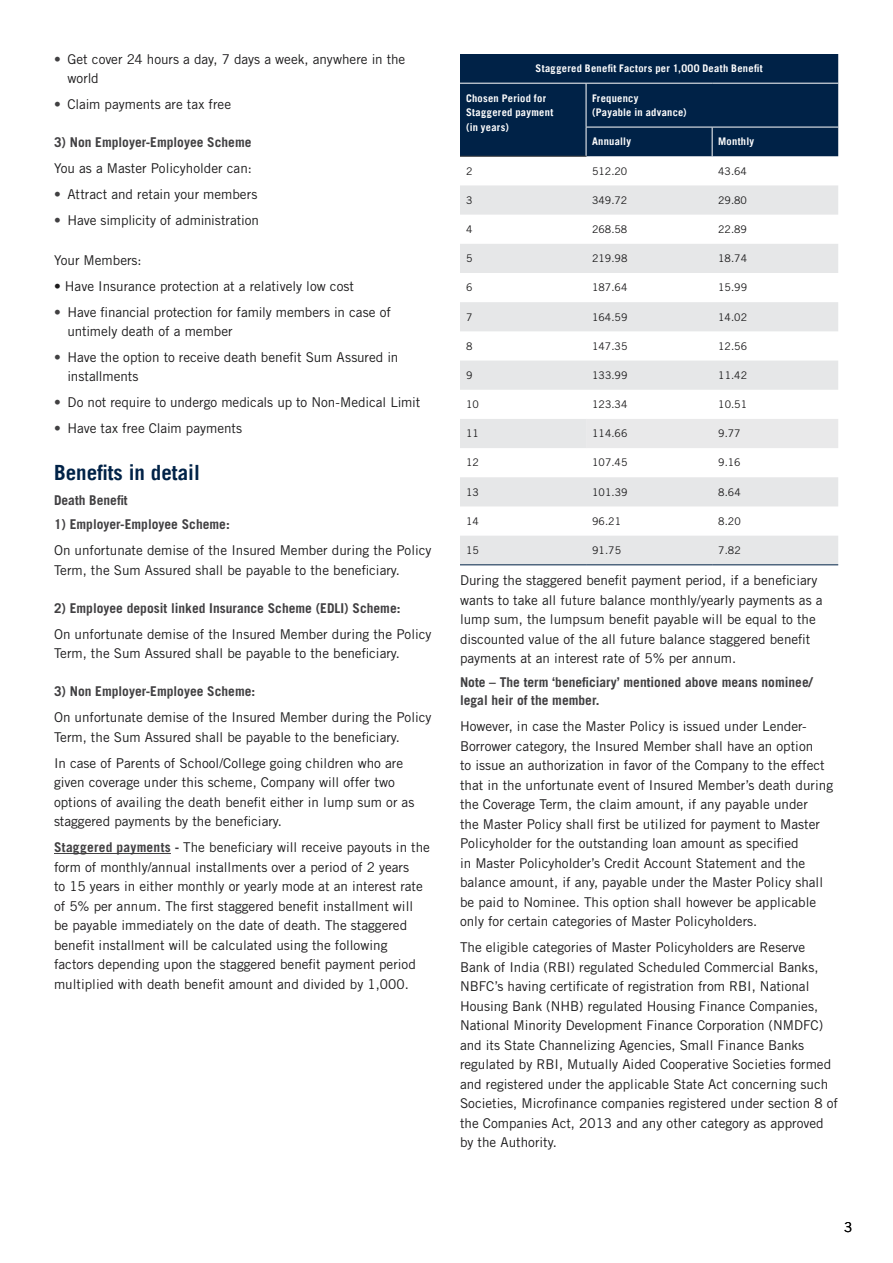
<style>
.page{position:relative;width:893px;height:1263px;background:#fff}
.page>*{position:absolute;margin:0;border:0;box-sizing:border-box;transform-origin:0 0}
.t1{font:700 21px "Trade Gothic LT";color:#002247}
.t2{font:13.5px/19.5px "Trade Gothic LT Std";color:#1c1b1c}
.t3{font:700 13.5px/18px "Trade Gothic LT Std";color:#414042}
.t4{font:13.5px "Trade Gothic LT";color:#000}
.t5{font:10.5px "Trade Gothic LT Std";color:#1c1b1c}
.t6{font:700 10.5px/14.7px "Trade Gothic LT";letter-spacing:.025em;color:#fff}
.s1{font-weight:700;color:#414042}
</style>
<div class="page">
<hr style="left:54px;top:853px;width:117px;height:1px;background:#414042">
<svg style="left:460px;top:185px;width:378px;height:379px;fill:#eceded"></svg>
<div style="left:586px;top:419px;width:252px;height:29px;background:#e9e9ea"></div>
<hr style="left:460px;top:156px;width:126px;height:1px;background:#414042">
<hr style="left:460px;top:564px;width:126px;height:1px;background:#002247">
<hr style="left:586px;top:564px;width:126px;height:1px;background:#002247">
<hr style="left:712px;top:564px;width:126px;height:1px;background:#002247">
<div style="left:460px;top:54px;width:378px;height:102px;background:#002247"></div>
<p class="t2" style="left:68px;top:49px;width:339px;text-indent:-14px"><span class="s1">•</span> Get cover 24 hours a day, 7 days a week, anywhere in the world</p>
<p class="t2" style="left:54px;top:94px;width:179px"><span class="s1">•</span> Claim payments are tax free</p>
<p class="t3" style="left:54px;top:133px;width:199px">3) Non Employer-Employee Scheme</p>
<p class="t2" style="left:54px;top:159px;width:199px">You as a Master Policyholder can:</p>
<p class="t2" style="left:54px;top:184px;width:205px"><span class="s1">•</span> Attract and retain your members</p>
<p class="t2" style="left:54px;top:210px;width:206px"><span class="s1">•</span> Have simplicity of administration</p>
<p class="t2" style="left:54px;top:250px;width:89px">Your Members:</p>
<p class="t2" style="left:54px;top:276px;width:301px">• Have Insurance protection at a relatively low cost</p>
<p class="t2" style="left:68px;top:302px;width:325px;text-indent:-14px"><span class="s1">•</span> Have financial protection for family members in case of untimely death of a member</p>
<p class="t2" style="left:68px;top:347px;width:332px;text-indent:-14px"><span class="s1">•</span> Have the option to receive death benefit Sum Assured in installments</p>
<p class="t2" style="left:54px;top:393px;width:368px"><span class="s1">•</span> Do not require to undergo medicals up to Non-Medical Limit</p>
<p class="t2" style="left:54px;top:418px;width:190px"><span class="s1">•</span> Have tax free Claim payments</p>
<h1 class="t1" style="left:54px;top:460px;width:147px">Benefits in detail</h1>
<p class="t3" style="left:54px;top:491px;width:75px">Death Benefit</p>
<p class="t3" style="left:54px;top:515px;width:177px">1) Employer-Employee Scheme:</p>
<p class="t2" style="left:54px;top:540px;width:379px">On unfortunate demise of the Insured Member during the Policy<br>Term, the Sum Assured shall be payable to the beneficiary.</p>
<p class="t3" style="left:54px;top:599px;width:348px">2) Employee deposit linked Insurance Scheme (EDLI) Scheme:</p>
<p class="t2" style="left:54px;top:624px;width:379px">On unfortunate demise of the Insured Member during the Policy<br>Term, the Sum Assured shall be payable to the beneficiary.</p>
<p class="t3" style="left:54px;top:682px;width:203px">3) Non Employer-Employee Scheme:</p>
<p class="t2" style="left:54px;top:708px;width:379px">On unfortunate demise of the Insured Member during the Policy<br>Term, the Sum Assured shall be payable to the beneficiary.</p>
<p class="t2" style="left:54px;top:753px;width:362px">In case of Parents of School/College going children who are given coverage under this scheme, Company will offer two options of availing the death benefit either in lump sum or as staggered payments by the beneficiary.</p>
<p class="t2" style="left:54px;top:837px;width:378px"><span class="s1">Staggered payments -</span> The beneficiary will receive payouts in the form of monthly/annual installments over a period of 2 years<br>to 15 years in either monthly or yearly mode at an interest rate of 5% per annum. The first staggered benefit installment will be payable immediately on the date of death. The staggered benefit installment will be calculated using the following factors depending upon the staggered benefit payment period multiplied with death benefit amount and divided by 1,000.</p>
<p class="t6" style="left:536px;top:61px;width:229px">Staggered Benefit Factors per 1,000 Death Benefit</p>
<p class="t6" style="left:466px;top:90px;width:89px">Chosen Period for<br>Staggered payment (in years)</p>
<p class="t6" style="left:592px;top:90px;width:96px">Frequency<br>(Payable in advance)</p>
<p class="t6" style="left:592px;top:134px;width:40px">Annually</p>
<p class="t6" style="left:718px;top:134px;width:38px">Monthly</p>
<p class="t5" style="left:466px;top:165px;width:8px">2</p>
<p class="t5" style="left:592px;top:165px;width:37px">512.20</p>
<p class="t5" style="left:718px;top:165px;width:30px">43.64</p>
<p class="t5" style="left:466px;top:194px;width:8px">3</p>
<p class="t5" style="left:592px;top:194px;width:37px">349.72</p>
<p class="t5" style="left:718px;top:194px;width:30px">29.80</p>
<p class="t5" style="left:466px;top:223px;width:8px">4</p>
<p class="t5" style="left:592px;top:223px;width:37px">268.58</p>
<p class="t5" style="left:718px;top:223px;width:30px">22.89</p>
<p class="t5" style="left:466px;top:252px;width:8px">5</p>
<p class="t5" style="left:592px;top:252px;width:37px">219.98</p>
<p class="t5" style="left:718px;top:252px;width:30px">18.74</p>
<p class="t5" style="left:466px;top:281px;width:8px">6</p>
<p class="t5" style="left:592px;top:281px;width:37px">187.64</p>
<p class="t5" style="left:718px;top:281px;width:30px">15.99</p>
<p class="t5" style="left:466px;top:310px;width:8px">7</p>
<p class="t5" style="left:592px;top:310px;width:37px">164.59</p>
<p class="t5" style="left:718px;top:310px;width:30px">14.02</p>
<p class="t5" style="left:466px;top:340px;width:8px">8</p>
<p class="t5" style="left:592px;top:340px;width:37px">147.35</p>
<p class="t5" style="left:718px;top:340px;width:30px">12.56</p>
<p class="t5" style="left:466px;top:369px;width:8px">9</p>
<p class="t5" style="left:592px;top:369px;width:37px">133.99</p>
<p class="t5" style="left:718px;top:369px;width:30px">11.42</p>
<p class="t5" style="left:466px;top:398px;width:14px">10</p>
<p class="t5" style="left:592px;top:398px;width:37px">123.34</p>
<p class="t5" style="left:718px;top:398px;width:30px">10.51</p>
<p class="t5" style="left:466px;top:427px;width:14px">11</p>
<p class="t5" style="left:592px;top:427px;width:37px">114.66</p>
<p class="t5" style="left:718px;top:427px;width:24px">9.77</p>
<p class="t5" style="left:466px;top:456px;width:14px">12</p>
<p class="t5" style="left:592px;top:456px;width:37px">107.45</p>
<p class="t5" style="left:718px;top:456px;width:24px">9.16</p>
<p class="t5" style="left:466px;top:486px;width:14px">13</p>
<p class="t5" style="left:592px;top:486px;width:37px">101.39</p>
<p class="t5" style="left:718px;top:486px;width:24px">8.64</p>
<p class="t5" style="left:466px;top:515px;width:14px">14</p>
<p class="t5" style="left:592px;top:515px;width:30px">96.21</p>
<p class="t5" style="left:718px;top:515px;width:24px">8.20</p>
<p class="t5" style="left:466px;top:544px;width:14px">15</p>
<p class="t5" style="left:592px;top:544px;width:30px">91.75</p>
<p class="t5" style="left:718px;top:544px;width:24px">7.82</p>
<p class="t2" style="left:460px;top:570px;width:364px">During the staggered benefit payment period, if a beneficiary wants to take all future balance monthly/yearly payments as a lump sum, the lumpsum benefit payable will be equal to the discounted value of the all future balance staggered benefit payments at an interest rate of 5% per annum.</p>
<p class="t3" style="left:460px;top:673px;width:354px">Note – The term ‘beneficiary’ mentioned above means nominee/ legal heir of the member.</p>
<p class="t2" style="left:460px;top:717px;width:375px">However, in case the Master Policy is issued under Lender-Borrower category, the Insured Member shall have an option<br>to issue an authorization in favor of the Company to the effect that in the unfortunate event of Insured Member’s death during the Coverage Term, the claim amount, if any payable under<br>the Master Policy shall first be utilized for payment to Master Policyholder for the outstanding loan amount as specified<br>in Master Policyholder’s Credit Account Statement and the balance amount, if any, payable under the Master Policy shall be paid to Nominee. This option shall however be applicable only for certain categories of Master Policyholders.</p>
<p class="t2" style="left:460px;top:937px;width:379px">The eligible categories of Master Policyholders are Reserve Bank of India (RBI) regulated Scheduled Commercial Banks, NBFC’s having certificate of registration from RBI, National Housing Bank (NHB) regulated Housing Finance Companies, National Minority Development Finance Corporation (NMDFC) and its State Channelizing Agencies, Small Finance Banks regulated by RBI, Mutually Aided Cooperative Societies formed and registered under the applicable State Act concerning such Societies, Microfinance companies registered under section 8 of the Companies Act, 2013 and any other category as approved by the Authority.</p>
<p class="t4" style="left:844px;top:1219px;width:10px">3</p>
</div>
